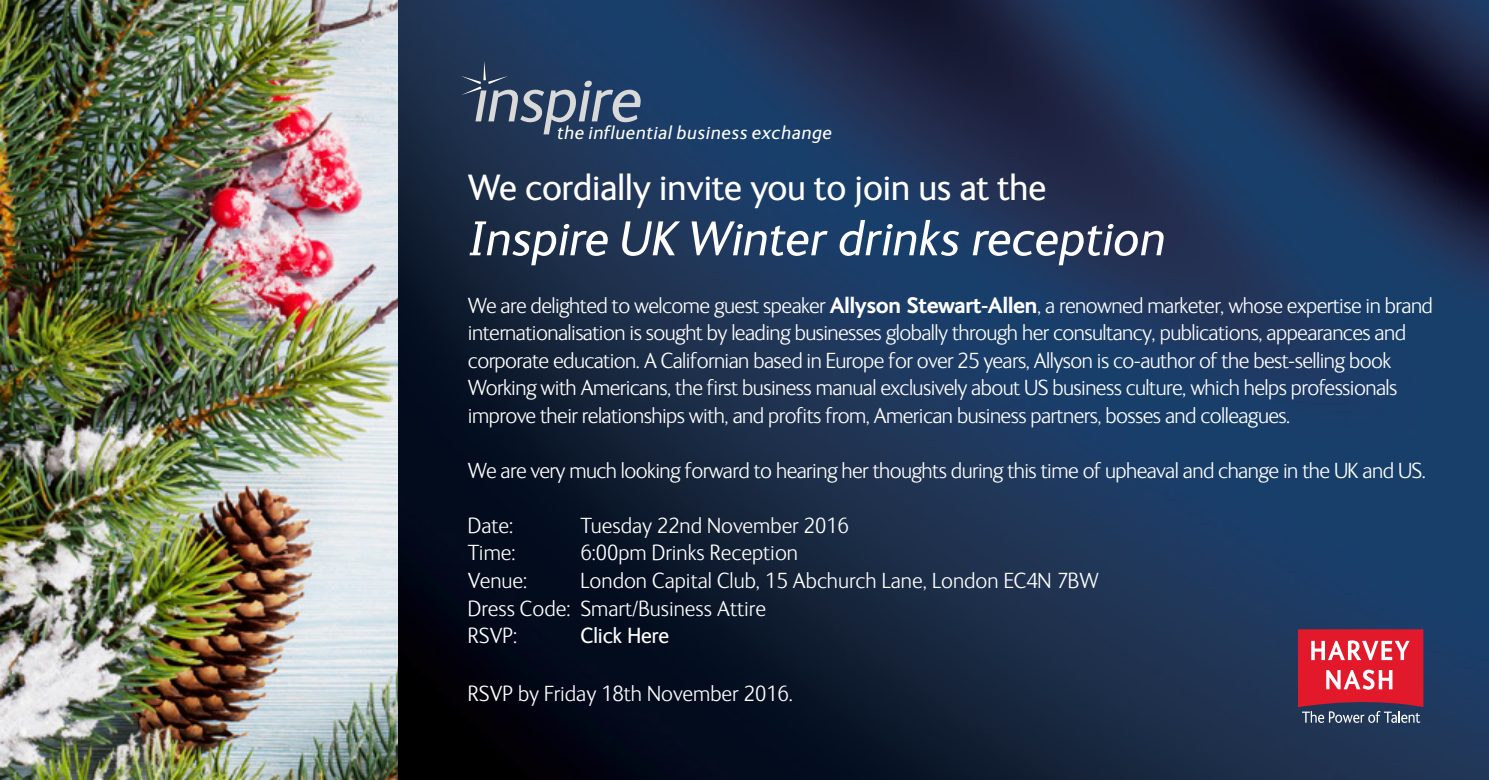
<style>
.page{position:relative;width:1489px;height:780px;background:#fff}
.page>*{position:absolute;margin:0;border:0;box-sizing:border-box;transform-origin:0 0}
.t1{font:italic 50px "FS Ingrid";color:#fff}
.t2{font:37.5px "FS Ingrid";color:#fff}
.t3{font:300 22.5px/27.5px "FS Ingrid";letter-spacing:-.025em;color:#fff}
.t4{font:300 22.5px "FS Ingrid";color:#fff}
.t5{font:22.5px "FS Ingrid";color:#fff}
.t6{font:italic 19.25px "FS Ingrid";letter-spacing:.03em;color:#fff}
.s1{font-weight:700}
</style>
<div class="page">
<img style="left:0;top:0;width:399px;height:780px">
<img style="left:399px;top:0;width:1089px;height:780px">
<svg style="left:461px;top:61px;width:179px;height:73px;background:#415673"></svg>
<svg style="left:1297px;top:629px;width:126px;height:93px;background:#c34153"></svg>
<p class="t6" style="left:557px;top:122px;width:276px">the influential business exchange</p>
<p class="t2" style="left:468px;top:168px;width:579px">We cordially invite you to join us at the</p>
<p class="t1" style="left:468px;top:213px;width:699px">Inspire UK Winter drinks reception</p>
<p class="t3" style="left:468px;top:292px;width:966px">We are delighted to welcome guest speaker <span class="s1">Allyson Stewart-Allen</span>, a renowned marketer, whose expertise in brand internationalisation is sought by leading businesses globally through her consultancy, publications, appearances and corporate education. A Californian based in Europe for over 25 years, Allyson is co-author of the best-selling book Working with Americans, the first business manual exclusively about US business culture, which helps professionals improve their relationships with, and profits from, American business partners, bosses and colleagues.</p>
<p class="t3" style="left:468px;top:457px;width:959px">We are very much looking forward to hearing her thoughts during this time of upheaval and change in the UK and US.</p>
<p class="t3" style="left:468px;top:512px;width:47px">Date:</p>
<p class="t4" style="left:580px;top:514px;width:270px">Tuesday 22nd November 2016</p>
<p class="t3" style="left:468px;top:539px;width:49px">Time:</p>
<p class="t4" style="left:580px;top:541px;width:219px">6:00pm Drinks Reception</p>
<p class="t3" style="left:468px;top:567px;width:61px">Venue:</p>
<p class="t4" style="left:580px;top:569px;width:519px">London Capital Club, 15 Abchurch Lane, London EC4N 7BW</p>
<p class="t4" style="left:468px;top:596px;width:299px">Dress Code: Smart/Business Attire</p>
<p class="t3" style="left:468px;top:622px;width:51px">RSVP:</p>
<p class="t5" style="left:580px;top:623px;width:90px">Click Here</p>
<p class="t4" style="left:468px;top:681px;width:326px">RSVP by Friday 18th November 2016.</p>
</div>
